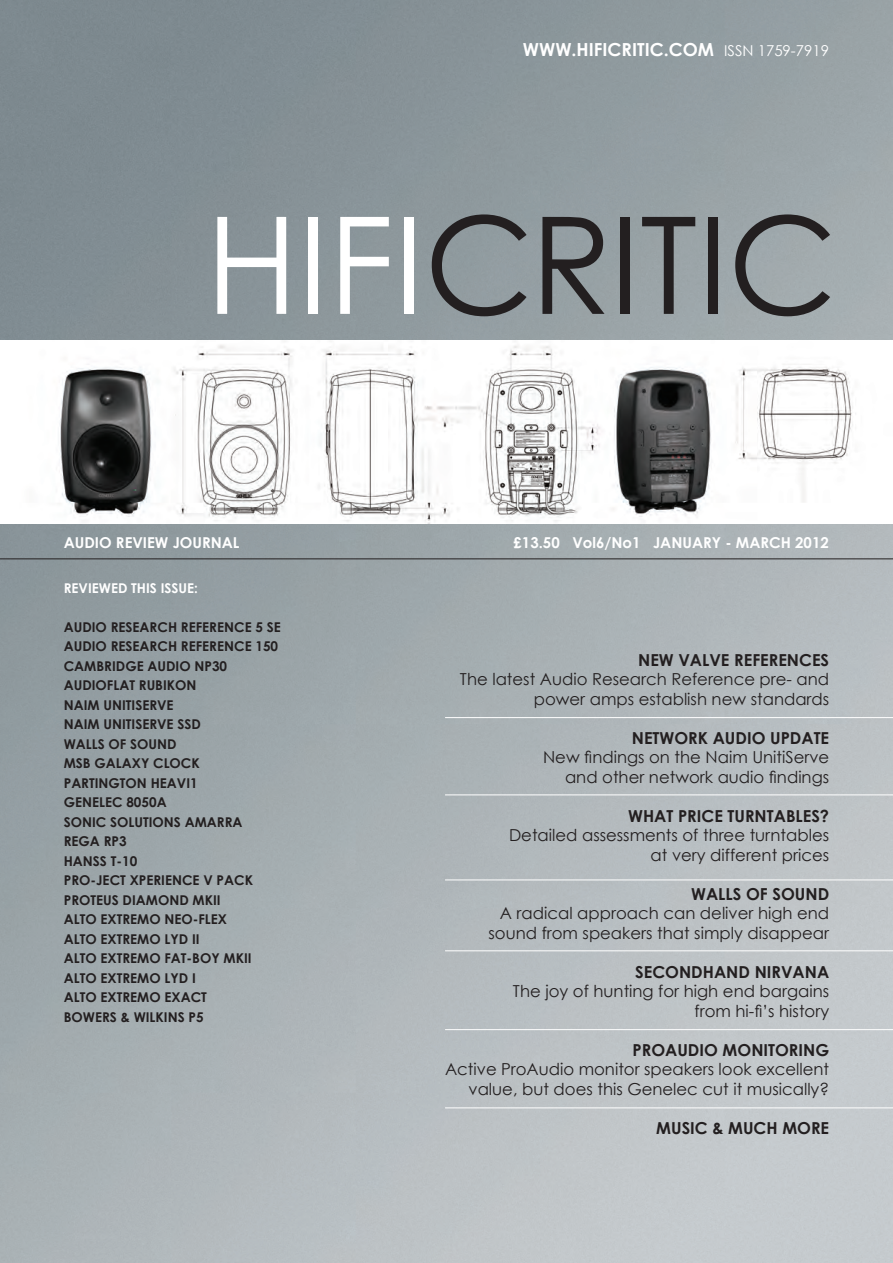
<style>
.page{position:relative;width:893px;height:1263px;background:#fff}
.page>*{position:absolute;margin:0;border:0;box-sizing:border-box;transform-origin:0 0}
.t1{font:135px "Century Gothic";color:#231f20}
.t2{font:700 18px "Century Gothic";color:#fff}
.t3{font:16.5px/19.5px "Century Gothic";color:#231f20;text-align:right}
.t4{font:700 16.5px "Century Gothic";color:#231f20}
.t5{font:700 15px "Century Gothic";color:#fff}
.t6{font:700 13.5px/19.5px "Century Gothic";color:#231f20}
.t7{font:700 13.5px "Century Gothic";color:#fff}
.s1{font-weight:400;font-size:15px}
.s2{color:#fff}
</style>
<div class="page">
<img style="left:0;top:0;width:893px;height:1263px">
<hr style="left:0;top:558px;width:893px;height:1px;background:#231f20">
<div style="left:0;top:341px;width:893px;height:183px;background:#fff"></div>
<img style="left:60px;top:345px;width:796px;height:179px">
<hr style="left:445px;top:879px;width:448px;height:1px;background:#fff">
<hr style="left:445px;top:1029px;width:448px;height:1px;background:#fff">
<hr style="left:445px;top:950px;width:448px;height:1px;background:#fff">
<hr style="left:445px;top:794px;width:448px;height:1px;background:#fff">
<hr style="left:445px;top:717px;width:448px;height:1px;background:#fff">
<hr style="left:445px;top:1107px;width:448px;height:1px;background:#fff">
<p class="t2" style="left:523px;top:38px;width:308px">WWW.HIFICRITIC.COM <span class="s1">ISSN 1759-7919</span></p>
<h1 class="t1" style="left:206px;top:183px;width:633px"><span class="s2">HIFI</span>CRITIC</h1>
<p class="t5" style="left:64px;top:534px;width:177px">AUDIO REVIEW JOURNAL</p>
<p class="t5" style="left:514px;top:534px;width:317px">£13.50 Vol6/No1 JANUARY - MARCH 2012</p>
<p class="t7" style="left:64px;top:579px;width:136px">REVIEWED THIS ISSUE:</p>
<p class="t6" style="left:64px;top:617px;width:219px">AUDIO RESEARCH REFERENCE 5 SE<br>AUDIO RESEARCH REFERENCE 150<br>CAMBRIDGE AUDIO NP30<br>AUDIOFLAT RUBIKON<br>NAIM UNITISERVE<br>NAIM UNITISERVE SSD<br>WALLS OF SOUND<br>MSB GALAXY CLOCK<br>PARTINGTON HEAVI1<br>GENELEC 8050A<br>SONIC SOLUTIONS AMARRA<br>REGA RP3<br>HANSS T-10<br>PRO-JECT XPERIENCE V PACK<br>PROTEUS DIAMOND MKII<br>ALTO EXTREMO NEO-FLEX<br>ALTO EXTREMO LYD II<br>ALTO EXTREMO FAT-BOY MKII<br>ALTO EXTREMO LYD I<br>ALTO EXTREMO EXACT<br>BOWERS &amp; WILKINS P5</p>
<p class="t4" style="left:638px;top:649px;width:193px">NEW VALVE REFERENCES</p>
<p class="t3" style="left:460px;top:669px;width:371px">The latest Audio Research Reference pre- and power amps establish new standards</p>
<p class="t4" style="left:632px;top:727px;width:199px">NETWORK AUDIO UPDATE</p>
<p class="t3" style="left:543px;top:747px;width:288px">New findings on the Naim UnitiServe and other network audio findings</p>
<p class="t4" style="left:628px;top:805px;width:202px">WHAT PRICE TURNTABLES?</p>
<p class="t3" style="left:509px;top:825px;width:322px">Detailed assessments of three turntables at very different prices</p>
<p class="t4" style="left:691px;top:883px;width:139px">WALLS OF SOUND</p>
<p class="t3" style="left:488px;top:903px;width:342px">A radical approach can deliver high end sound from speakers that simply disappear</p>
<p class="t4" style="left:635px;top:961px;width:196px">SECONDHAND NIRVANA</p>
<p class="t3" style="left:513px;top:981px;width:318px">The joy of hunting for high end bargains from hi-fi’s history</p>
<p class="t4" style="left:632px;top:1039px;width:198px">PROAUDIO MONITORING</p>
<p class="t3" style="left:445px;top:1059px;width:386px">Active ProAudio monitor speakers look excellent value, but does this Genelec cut it musically?</p>
<p class="t4" style="left:656px;top:1117px;width:174px">MUSIC &amp; MUCH MORE</p>
</div>
